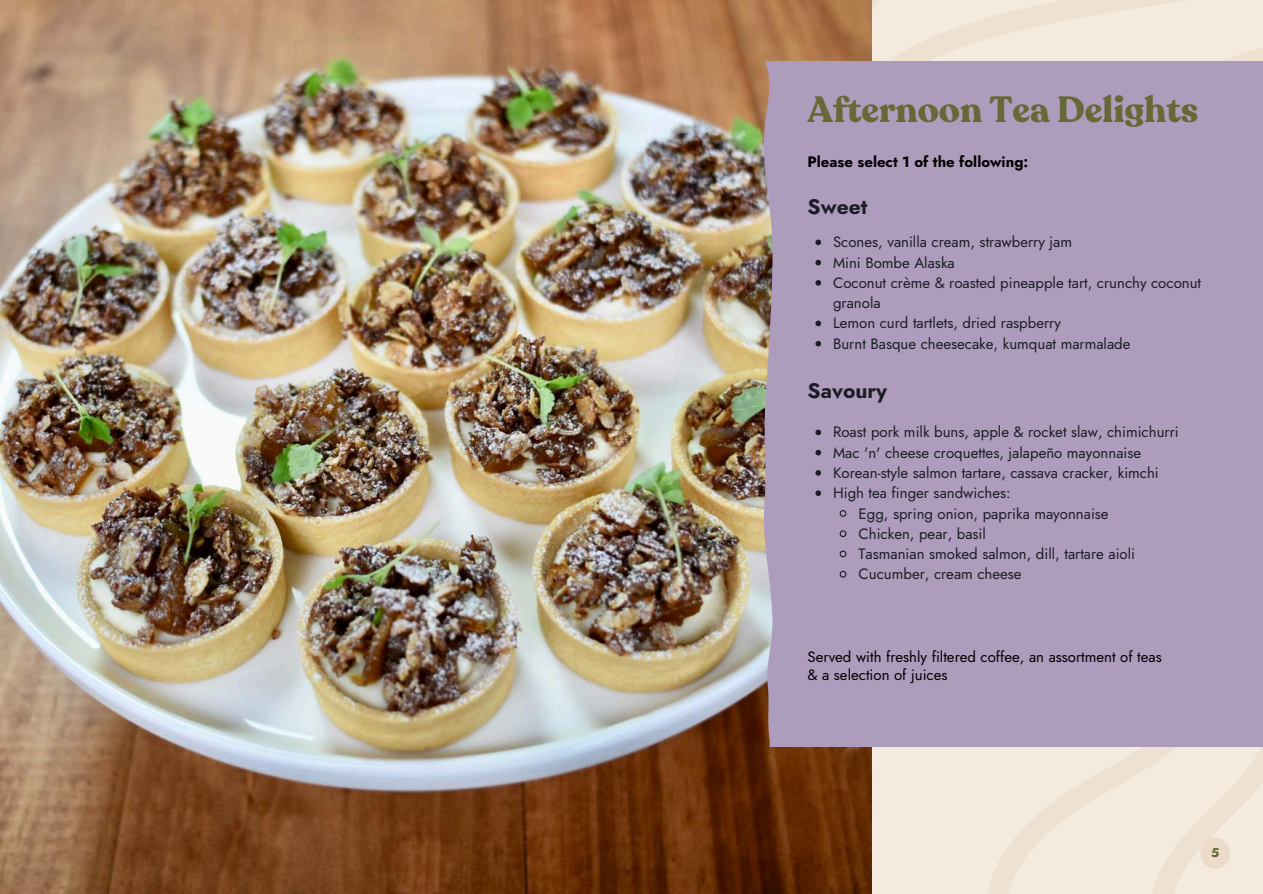
<style>
.page{position:relative;width:1263px;height:894px;background:#fff}
.page>*{position:absolute;margin:0;border:0;box-sizing:border-box;transform-origin:0 0}
.t1{font:700 36px "Recoleta";color:#686836}
.t2{font:700 21px "Jost";color:#1b1e25}
.t3{font:15px/20.2px "Jost";color:#1b1e25}
.t4{font:15px/18px "Jost";color:#000}
.t5{font:700 15px "Jost";color:#000}
.t6{font:700 12.75px "Jost";color:#686836}
</style>
<div class="page">
<svg style="left:1145px;top:0;width:118px;height:893px;background:#f2e8db"></svg>
<svg style="left:872px;top:0;width:273px;height:893px;background:#f2e8db"></svg>
<img style="left:0;top:0;width:872px;height:893px">
<div style="left:760px;top:61px;width:503px;height:685px;background:#ae9cbc"></div>
<svg style="left:1200px;top:837px;width:31px;height:31px"></svg>
<svg style="left:815px;top:239px;width:6px;height:6px"></svg>
<svg style="left:815px;top:260px;width:6px;height:5px"></svg>
<svg style="left:815px;top:280px;width:6px;height:5px"></svg>
<svg style="left:815px;top:320px;width:6px;height:6px"></svg>
<svg style="left:815px;top:341px;width:6px;height:5px"></svg>
<svg style="left:815px;top:429px;width:6px;height:6px"></svg>
<svg style="left:815px;top:449px;width:6px;height:6px"></svg>
<svg style="left:815px;top:470px;width:6px;height:5px"></svg>
<svg style="left:815px;top:490px;width:6px;height:6px"></svg>
<svg style="left:839px;top:509px;width:8px;height:8px"></svg>
<svg style="left:839px;top:529px;width:8px;height:8px"></svg>
<svg style="left:839px;top:549px;width:8px;height:9px"></svg>
<svg style="left:839px;top:570px;width:8px;height:8px"></svg>
<h1 class="t1" style="left:808px;top:86px;width:392px">Afternoon Tea Delights</h1>
<p class="t5" style="left:808px;top:151px;width:222px">Please select 1 of the following:</p>
<h2 class="t2" style="left:808px;top:191px;width:61px">Sweet</h2>
<p class="t3" style="left:833px;top:232px;width:370px">Scones, vanilla cream, strawberry jam<br>Mini Bombe Alaska<br>Coconut crème &amp; roasted pineapple tart, crunchy coconut granola<br>Lemon curd tartlets, dried raspberry<br>Burnt Basque cheesecake, kumquat marmalade</p>
<h2 class="t2" style="left:808px;top:376px;width:81px">Savoury</h2>
<p class="t3" style="left:833px;top:422px;width:347px">Roast pork milk buns, apple &amp; rocket slaw, chimichurri</p>
<p class="t3" style="left:833px;top:442px;width:310px">Mac 'n' cheese croquettes, jalapeño mayonnaise</p>
<p class="t3" style="left:833px;top:462px;width:327px">Korean-style salmon tartare, cassava cracker, kimchi</p>
<p class="t3" style="left:833px;top:482px;width:179px">High tea finger sandwiches:</p>
<p class="t3" style="left:859px;top:503px;width:252px">Egg, spring onion, paprika mayonnaise</p>
<p class="t3" style="left:859px;top:523px;width:129px">Chicken, pear, basil</p>
<p class="t3" style="left:859px;top:543px;width:278px">Tasmanian smoked salmon, dill, tartare aioli</p>
<p class="t3" style="left:859px;top:563px;width:165px">Cucumber, cream cheese</p>
<p class="t4" style="left:808px;top:647px;width:356px">Served with freshly filtered coffee, an assortment of teas &amp; a selection of juices</p>
<p class="t6" style="left:1211px;top:843px;width:10px">5</p>
</div>
